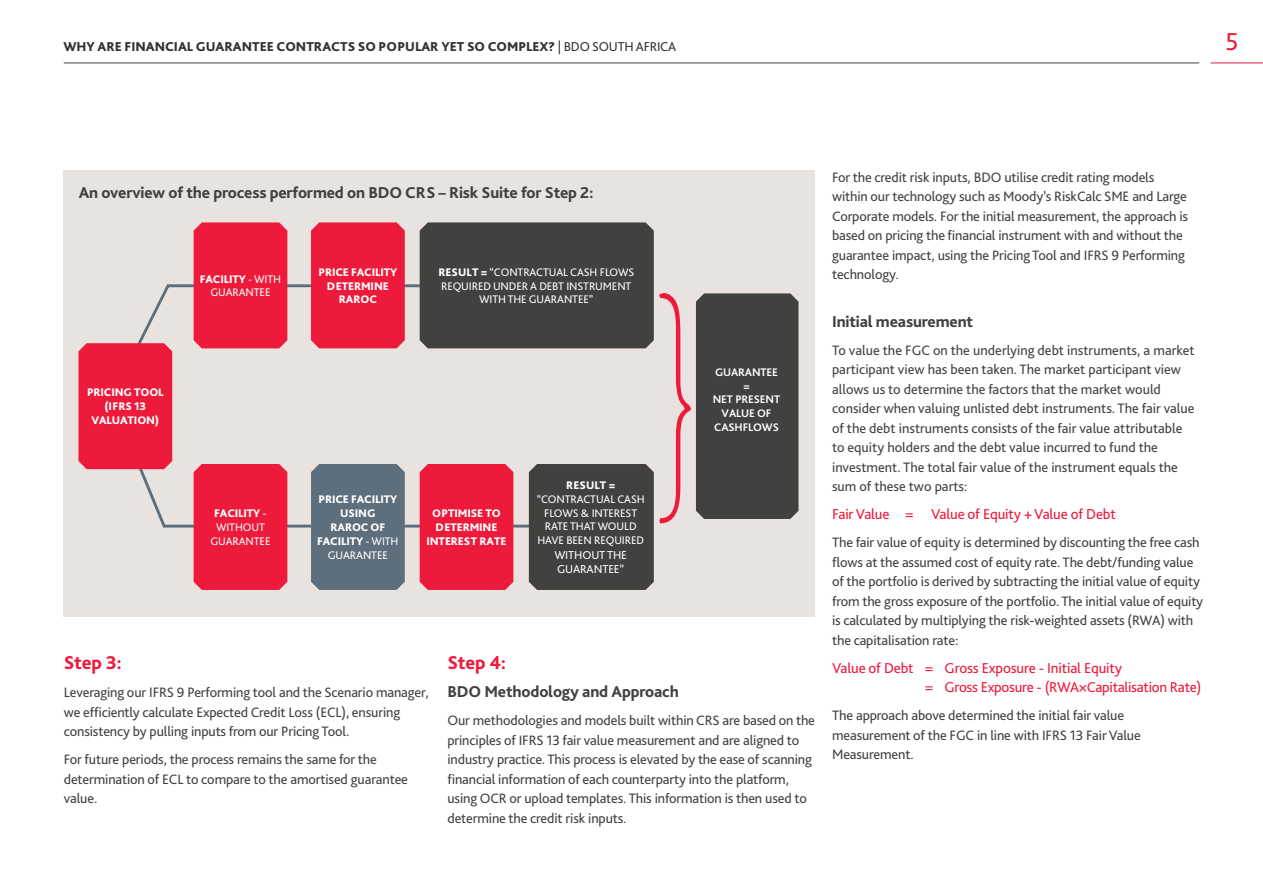
<style>
.page{position:relative;width:1263px;height:893px;background:#fff}
.page>*{position:absolute;margin:0;border:0;box-sizing:border-box;transform-origin:0 0}
.t1{font:25.5px "Bliss Pro";color:#ed1a3b}
.t2{font:800 19.5px "Bliss Pro";letter-spacing:-.01em;color:#ed1a3b}
.t3{font:800 16.5px "Bliss Pro";letter-spacing:-.01em;color:#414140}
.t4{font:15px/19.5px "Bliss Pro";letter-spacing:-.01em;color:#ed1a3b}
.t5{font:14.25px/19.5px "Bliss Pro";letter-spacing:-.01em;color:#414140}
.t6{font:800 13.5px "Bliss Pro";color:#343331}
.t7{font:12px/14.4px "Bliss Pro";letter-spacing:-.01em;color:#fff}
.t8{font:11.55px/13.8px "Bliss Pro";letter-spacing:-.01em;color:#fff;text-align:center}
.t9{font:800 11.55px/13.8px "Bliss Pro";letter-spacing:-.01em;color:#fff;text-align:center}
.t10{font:700 11.55px/13.8px "Bliss Pro";letter-spacing:-.01em;color:#fff;text-align:center}
.s1{font-weight:400}
.s2{font-weight:800}
</style>
<div class="page">
<hr style="left:64px;top:63px;width:1135px;height:1px;background:#414140">
<hr style="left:1211px;top:63px;width:52px;height:1px;background:#ed1a3b">
<div style="left:64px;top:170px;width:751px;height:446px;background:#e8e3df"></div>
<svg style="left:126px;top:283px;width:294px;height:246px"></svg>
<div style="left:78px;top:343px;width:94px;height:126px;background:#ed1a3b"></div>
<div style="left:194px;top:222px;width:93px;height:126px;background:#ed1a3b"></div>
<div style="left:311px;top:222px;width:94px;height:126px;background:#ed1a3b"></div>
<div style="left:311px;top:464px;width:94px;height:126px;background:#5d6e7d"></div>
<div style="left:194px;top:464px;width:93px;height:126px;background:#ed1a3b"></div>
<svg style="left:420px;top:222px;width:378px;height:368px"></svg>
<p class="t6" style="left:63px;top:38px;width:614px">WHY ARE FINANCIAL GUARANTEE CONTRACTS SO POPULAR YET SO COMPLEX? <span class="s1">| BDO SOUTH AFRICA</span></p>
<h1 class="t1" style="left:1225px;top:25px;width:15px">5</h1>
<p class="t3" style="left:79px;top:182px;width:516px">An overview of the process performed on BDO CRS – Risk Suite for Step 2:</p>
<p class="t9" style="left:87px;top:385px;width:78px">PRICING TOOL (IFRS 13<br>VALUATION)</p>
<p class="t8" style="left:200px;top:272px;width:83px"><span class="s2">FACILITY</span> - WITH<br>GUARANTEE</p>
<p class="t9" style="left:318px;top:265px;width:80px">PRICE FACILITY<br>DETERMINE<br>RAROC</p>
<p class="t8" style="left:438px;top:265px;width:197px"><span class="s2">RESULT =</span> “CONTRACTUAL CASH FLOWS<br>REQUIRED UNDER A DEBT INSTRUMENT<br>WITH THE GUARANTEE”</p>
<p class="t8" style="left:210px;top:506px;width:62px"><span class="s2">FACILITY</span> -<br>WITHOUT<br>GUARANTEE</p>
<p class="t9" style="left:317px;top:492px;width:83px">PRICE FACILITY<br>USING<br>RAROC OF<br>FACILITY <span class="s1">- WITH<br>GUARANTEE</span></p>
<p class="t9" style="left:426px;top:506px;width:82px">OPTIMISE TO<br>DETERMINE<br>INTEREST RATE</p>
<p class="t9" style="left:566px;top:478px;width:50px">RESULT =</p>
<p class="t8" style="left:537px;top:492px;width:109px">“CONTRACTUAL CASH<br>FLOWS &amp; INTEREST<br>RATE THAT WOULD<br>HAVE BEEN REQUIRED</p>
<p class="t7" style="left:554px;top:547px;width:74px">WITHOUT THE<br>GUARANTEE”</p>
<p class="t10" style="left:713px;top:365px;width:69px">GUARANTEE =<br>NET PRESENT<br>VALUE OF<br>CASHFLOWS</p>
<h2 class="t2" style="left:64px;top:651px;width:60px">Step 3:</h2>
<p class="t5" style="left:64px;top:682px;width:366px">Leveraging our IFRS 9 Performing tool and the Scenario manager, we efficiently calculate Expected Credit Loss (ECL), ensuring consistency by pulling inputs from our Pricing Tool.</p>
<p class="t5" style="left:64px;top:749px;width:346px">For future periods, the process remains the same for the determination of ECL to compare to the amortised guarantee value.</p>
<h2 class="t2" style="left:447px;top:651px;width:60px">Step 4:</h2>
<p class="t3" style="left:447px;top:682px;width:233px">BDO Methodology and Approach</p>
<p class="t5" style="left:447px;top:710px;width:369px">Our methodologies and models built within CRS are based on the principles of IFRS 13 fair value measurement and are aligned to industry practice. This process is elevated by the ease of scanning financial information of each counterparty into the platform, using OCR or upload templates. This information is then used to determine the credit risk inputs.</p>
<p class="t5" style="left:832px;top:167px;width:358px">For the credit risk inputs, BDO utilise credit rating models within our technology such as Moody’s RiskCalc SME and Large Corporate models. For the initial measurement, the approach is based on pricing the financial instrument with and without the guarantee impact, using the Pricing Tool and IFRS 9 Performing technology.</p>
<p class="t3" style="left:832px;top:311px;width:143px">Initial measurement</p>
<p class="t5" style="left:832px;top:340px;width:364px">To value the FGC on the underlying debt instruments, a market participant view has been taken. The market participant view allows us to determine the factors that the market would consider when valuing unlisted debt instruments. The fair value of the debt instruments consists of the fair value attributable to equity holders and the debt value incurred to fund the investment. The total fair value of the instrument equals the sum of these two parts:</p>
<p class="t4" style="left:832px;top:504px;width:285px">Fair Value = Value of Equity + Value of Debt</p>
<p class="t5" style="left:832px;top:532px;width:373px">The fair value of equity is determined by discounting the free cash flows at the assumed cost of equity rate. The debt/funding value of the portfolio is derived by subtracting the initial value of equity from the gross exposure of the portfolio. The initial value of equity is calculated by multiplying the risk-weighted assets (RWA) with the capitalisation rate:</p>
<p class="t4" style="left:925px;top:658px;width:278px;text-indent:-93px">Value of Debt = Gross Exposure - Initial Equity<br>= Gross Exposure - (RWA×Capitalisation Rate)</p>
<p class="t5" style="left:832px;top:705px;width:310px">The approach above determined the initial fair value measurement of the FGC in line with IFRS 13 Fair Value<br>Measurement.</p>
</div>
